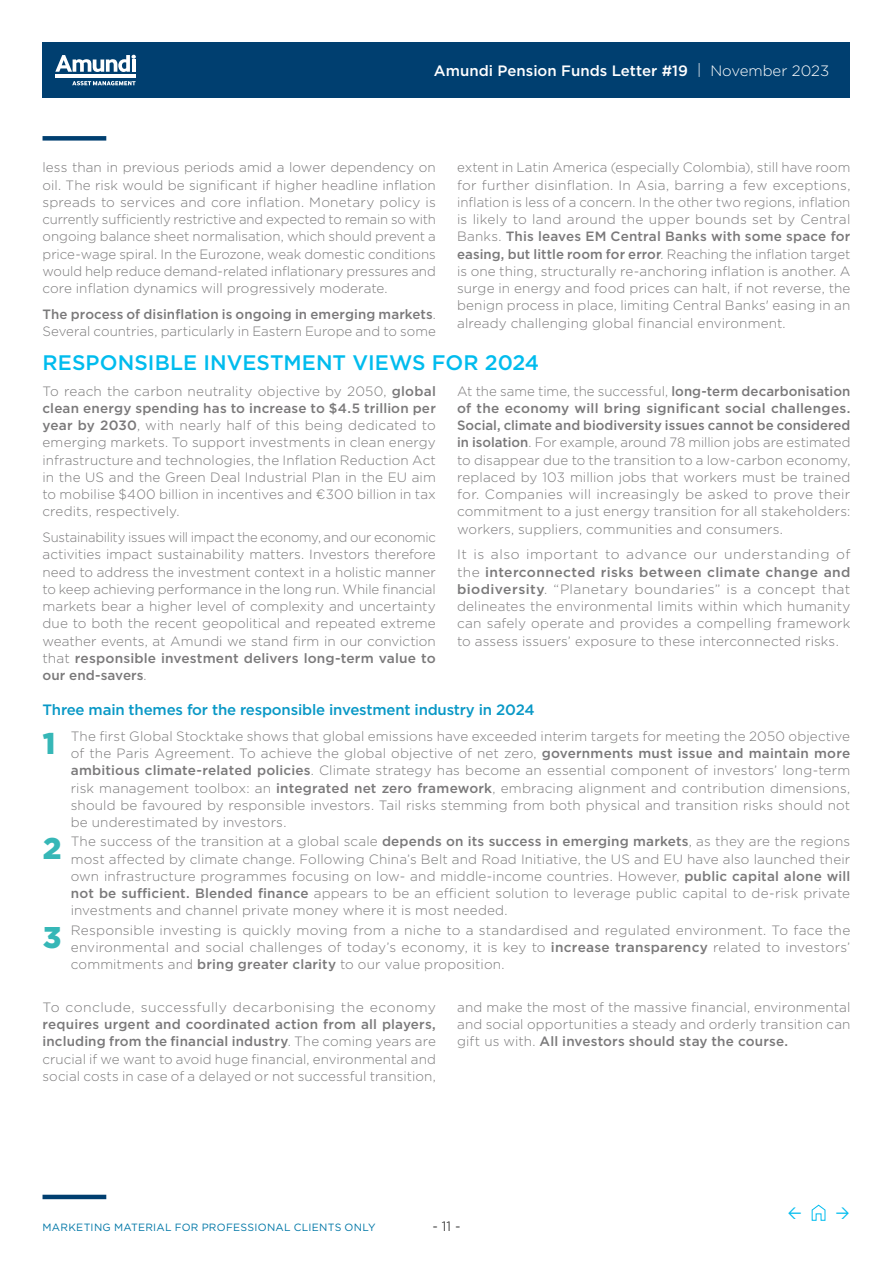
<style>
.page{position:relative;width:893px;height:1263px;background:#fff}
.page>*{position:absolute;margin:0;border:0;box-sizing:border-box;transform-origin:0 0}
.t1{font:900 30px "Gotham";color:#36b7b7}
.t2{font:500 21px "Gotham";letter-spacing:.005em;color:#00bcee}
.t3{font:500 15px "Gotham";letter-spacing:-.01em;color:#0898c6}
.t4{font:500 15px "Gotham";color:#fff}
.t5{font:300 13.5px/17.2px "Gotham";letter-spacing:.005em;color:#7a797a;text-align:justify}
.t6{font:300 13.5px "Gotham";letter-spacing:.03em;color:#7a797a}
.t7{font:300 13.5px "Gotham";color:#000}
.t8{font:10.5px "Gotham";letter-spacing:.025em;color:#0077a7}
.s1{font-weight:300}
.s2{font-weight:500}
</style>
<div class="page">
<svg style="left:811px;top:1204px;width:15px;height:17px"></svg>
<div style="left:43px;top:43px;width:807px;height:55px;background:#003f70"></div>
<svg style="left:55px;top:55px;width:81px;height:17px"></svg>
<hr style="left:132px;top:60px;width:4px;height:12px;background:#fff">
<hr style="left:55px;top:75px;width:81px;height:3px;background:#fff">
<svg style="left:72px;top:81px;width:64px;height:5px"></svg>
<hr style="left:43px;top:1195px;width:63px;height:4px;background:#003f70">
<div style="left:43px;top:136px;width:63px;height:5px;background:#003f70"></div>
<p class="t4" style="left:434px;top:61px;width:397px">Amundi Pension Funds Letter #19 <span class="s1">| November 2023</span></p>
<p class="t5" style="left:457px;top:159px;width:395px">extent in Latin America (especially Colombia), still have room for further disinflation. In Asia, barring a few exceptions, inflation is less of a concern. In the other two regions, inflation is likely to land around the upper bounds set by Central Banks. <span class="s2">This leaves EM Central Banks with some space for easing, but little room for error</span>. Reaching the inflation target is one thing, structurally re-anchoring inflation is another. A surge in energy and food prices can halt, if not reverse, the benign process in place, limiting Central Banks' easing in an already challenging global financial environment.</p>
<h2 class="t2" style="left:43px;top:349px;width:498px">RESPONSIBLE INVESTMENT VIEWS FOR 2024</h2>
<p class="t5" style="left:43px;top:382px;width:395px">To reach the carbon neutrality objective by 2050, <span class="s2">global clean energy spending has to increase to $4.5 trillion per year by 2030</span>, with nearly half of this being dedicated to emerging markets. To support investments in clean energy infrastructure and technologies, the Inflation Reduction Act in the US and the Green Deal Industrial Plan in the EU aim to mobilise $400 billion in incentives and €300 billion in tax credits, respectively.</p>
<p class="t5" style="left:43px;top:528px;width:395px">Sustainability issues will impact the economy, and our economic activities impact sustainability matters. Investors therefore need to address the investment context in a holistic manner to keep achieving performance in the long run. While financial markets bear a higher level of complexity and uncertainty due to both the recent geopolitical and repeated extreme weather events, at Amundi we stand firm in our conviction that <span class="s2">responsible investment delivers long-term value to our end-savers</span>.</p>
<p class="t5" style="left:43px;top:159px;width:395px">less than in previous periods amid a lower dependency on oil. The risk would be significant if higher headline inflation spreads to services and core inflation. Monetary policy is currently sufficiently restrictive and expected to remain so with ongoing balance sheet normalisation, which should prevent a price-wage spiral. In the Eurozone, weak domestic conditions would help reduce demand-related inflationary pressures and core inflation dynamics will progressively moderate.</p>
<p class="t5" style="left:43px;top:305px;width:395px"><span class="s2">The process of disinflation is ongoing in emerging markets</span>.<br>Several countries, particularly in Eastern Europe and to some</p>
<p class="t5" style="left:457px;top:382px;width:395px">At the same time, the successful, <span class="s2">long-term decarbonisation of the economy will bring significant social challenges.<br>Social, climate and biodiversity issues cannot be considered in isolation</span>. For example, around 78 million jobs are estimated to disappear due to the transition to a low-carbon economy, replaced by 103 million jobs that workers must be trained for. Companies will increasingly be asked to prove their commitment to a just energy transition for all stakeholders: workers, suppliers, communities and consumers.</p>
<p class="t5" style="left:457px;top:546px;width:395px">It is also important to advance our understanding of the <span class="s2">interconnected risks between climate change and biodiversity</span>. “Planetary boundaries” is a concept that delineates the environmental limits within which humanity can safely operate and provides a compelling framework to assess issuers’ exposure to these interconnected risks.</p>
<p class="t3" style="left:43px;top:700px;width:494px">Three main themes for the responsible investment industry in 2024</p>
<h1 class="t1" style="left:43px;top:722px;width:14px">1</h1>
<p class="t5" style="left:71px;top:727px;width:781px">The first Global Stocktake shows that global emissions have exceeded interim targets for meeting the 2050 objective of the Paris Agreement. To achieve the global objective of net zero, <span class="s2">governments must issue and maintain more ambitious climate-related policies</span>. Climate strategy has become an essential component of investors’ long-term risk management toolbox: an <span class="s2">integrated net zero framework</span>, embracing alignment and contribution dimensions, should be favoured by responsible investors. Tail risks stemming from both physical and transition risks should not be underestimated by investors.</p>
<h1 class="t1" style="left:43px;top:828px;width:20px">2</h1>
<p class="t5" style="left:71px;top:833px;width:781px">The success of the transition at a global scale <span class="s2">depends on its success in emerging markets</span>, as they are the regions most affected by climate change. Following China’s Belt and Road Initiative, the US and EU have also launched their own infrastructure programmes focusing on low- and middle-income countries. However, <span class="s2">public capital alone will not be sufficient. Blended finance</span> appears to be an efficient solution to leverage public capital to de-risk private investments and channel private money where it is most needed.</p>
<h1 class="t1" style="left:43px;top:916px;width:20px">3</h1>
<p class="t5" style="left:71px;top:921px;width:781px">Responsible investing is quickly moving from a niche to a standardised and regulated environment. To face the environmental and social challenges of today’s economy, it is key to <span class="s2">increase transparency</span> related to investors’ commitments and <span class="s2">bring greater clarity</span> to our value proposition.</p>
<p class="t6" style="left:43px;top:998px;width:395px">To conclude, successfully decarbonising the economy</p>
<p class="t5" style="left:43px;top:1015px;width:395px"><span class="s2">requires urgent and coordinated action from all players, including from the financial industry</span>. The coming years are crucial if we want to avoid huge financial, environmental and social costs in case of a delayed or not successful transition,</p>
<p class="t5" style="left:457px;top:998px;width:395px">and make the most of the massive financial, environmental and social opportunities a steady and orderly transition can gift us with. <span class="s2">All investors should stay the course.</span></p>
<p class="t8" style="left:43px;top:1220px;width:335px">MARKETING MATERIAL FOR PROFESSIONAL CLIENTS ONLY</p>
<p class="t7" style="left:432px;top:1218px;width:30px">- 11 -</p>
</div>
